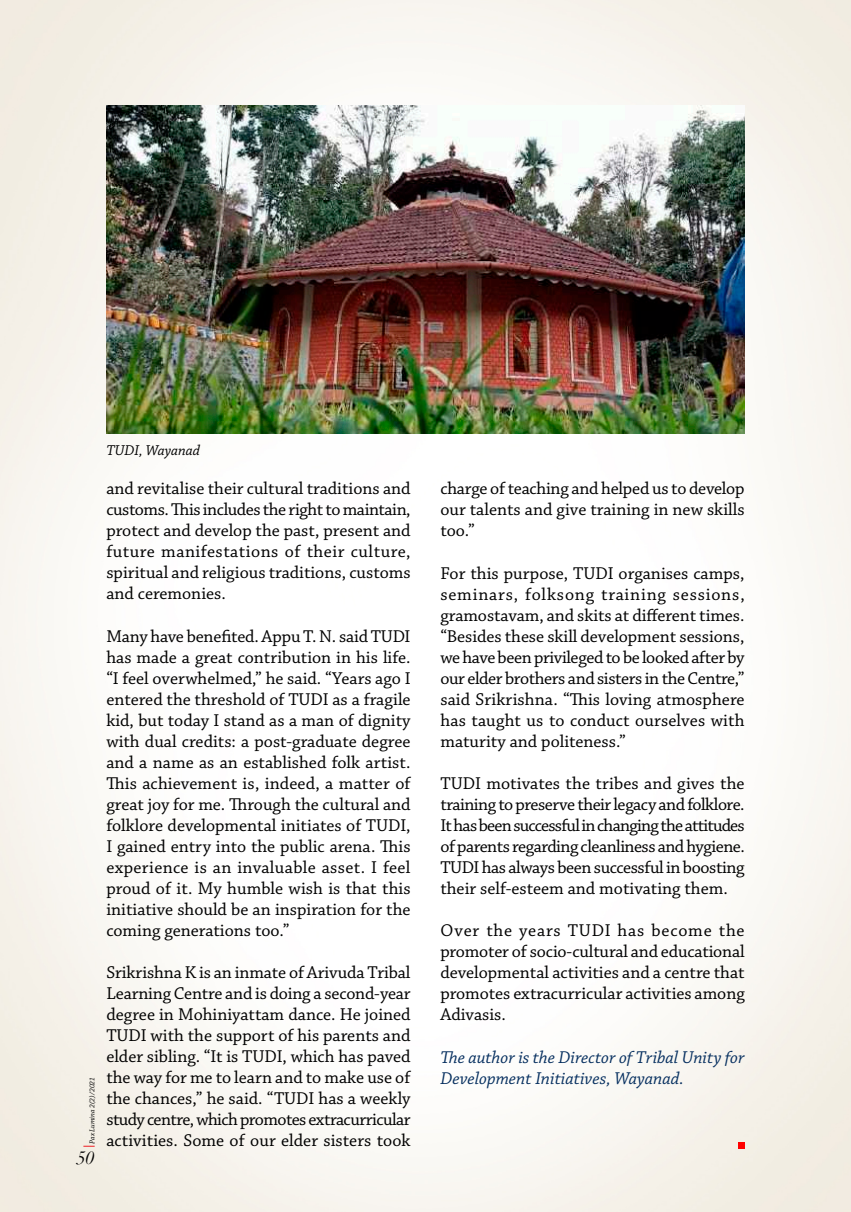
<style>
.page{position:relative;width:851px;height:1212px;background:#fff}
.page>*{position:absolute;margin:0;border:0;box-sizing:border-box;transform-origin:0 0}
.t1{font:18px/21px "Chaparral Pro";color:#000;text-align:justify}
.t2{font:italic 18px/21px "Chaparral Pro";color:#062f5f}
.t3{font:italic 18px "Didot LT Std";color:#000}
.t4{font:italic 15px "Chaparral Pro";color:#000}
.t5{font:italic 7.5px "Chaparral Pro";color:#000}
</style>
<div class="page">
<img style="left:0;top:0;width:850px;height:1212px">
<svg style="left:738px;top:1142px;width:6px;height:6px"></svg>
<svg style="left:83px;top:1146px;width:12px;height:1px"></svg>
<img style="left:106px;top:106px;width:638px;height:328px">
<p class="t5" style="left:88px;top:1144px;width:68px;rotate:-90deg">Pax Lumina 2(2)/2021</p>
<p class="t3" style="left:77px;top:1147px;width:19px">50</p>
<p class="t4" style="left:106px;top:442px;width:95px">TUDI, Wayanad</p>
<p class="t1" style="left:106px;top:479px;width:306px">and revitalise their cultural traditions and customs. This includes the right to maintain, protect and develop the past, present and future manifestations of their culture, spiritual and religious traditions, customs and ceremonies.</p>
<p class="t1" style="left:106px;top:626px;width:306px">Many have benefited. Appu T. N. said TUDI has made a great contribution in his life. “I feel overwhelmed,” he said. “Years ago I entered the threshold of TUDI as a fragile kid, but today I stand as a man of dignity with dual credits: a post-graduate degree and a name as an established folk artist.<br>This achievement is, indeed, a matter of great joy for me. Through the cultural and folklore developmental initiates of TUDI, I gained entry into the public arena. This experience is an invaluable asset. I feel proud of it. My humble wish is that this initiative should be an inspiration for the coming generations too.”</p>
<p class="t1" style="left:106px;top:962px;width:306px">Srikrishna K is an inmate of Arivuda Tribal Learning Centre and is doing a second-year degree in Mohiniyattam dance. He joined TUDI with the support of his parents and elder sibling. “It is TUDI, which has paved the way for me to learn and to make use of the chances,” he said. “TUDI has a weekly study centre, which promotes extracurricular activities. Some of our elder sisters took</p>
<p class="t1" style="left:440px;top:479px;width:306px">charge of teaching and helped us to develop our talents and give training in new skills too.”</p>
<p class="t1" style="left:440px;top:563px;width:306px">For this purpose, TUDI organises camps, seminars, folksong training sessions, gramostavam, and skits at different times. “Besides these skill development sessions, we have been privileged to be looked after by our elder brothers and sisters in the Centre,” said Srikrishna. “This loving atmosphere has taught us to conduct ourselves with maturity and politeness.”</p>
<p class="t1" style="left:440px;top:773px;width:306px">TUDI motivates the tribes and gives the training to preserve their legacy and folklore.<br>It has been successful in changing the attitudes of parents regarding cleanliness and hygiene.<br>TUDI has always been successful in boosting their self-esteem and motivating them.</p>
<p class="t1" style="left:440px;top:921px;width:306px">Over the years TUDI has become the promoter of socio-cultural and educational developmental activities and a centre that promotes extracurricular activities among Adivasis.</p>
<p class="t2" style="left:440px;top:1047px;width:306px">The author is the Director of Tribal Unity for<br>Development Initiatives, Wayanad.</p>
</div>
